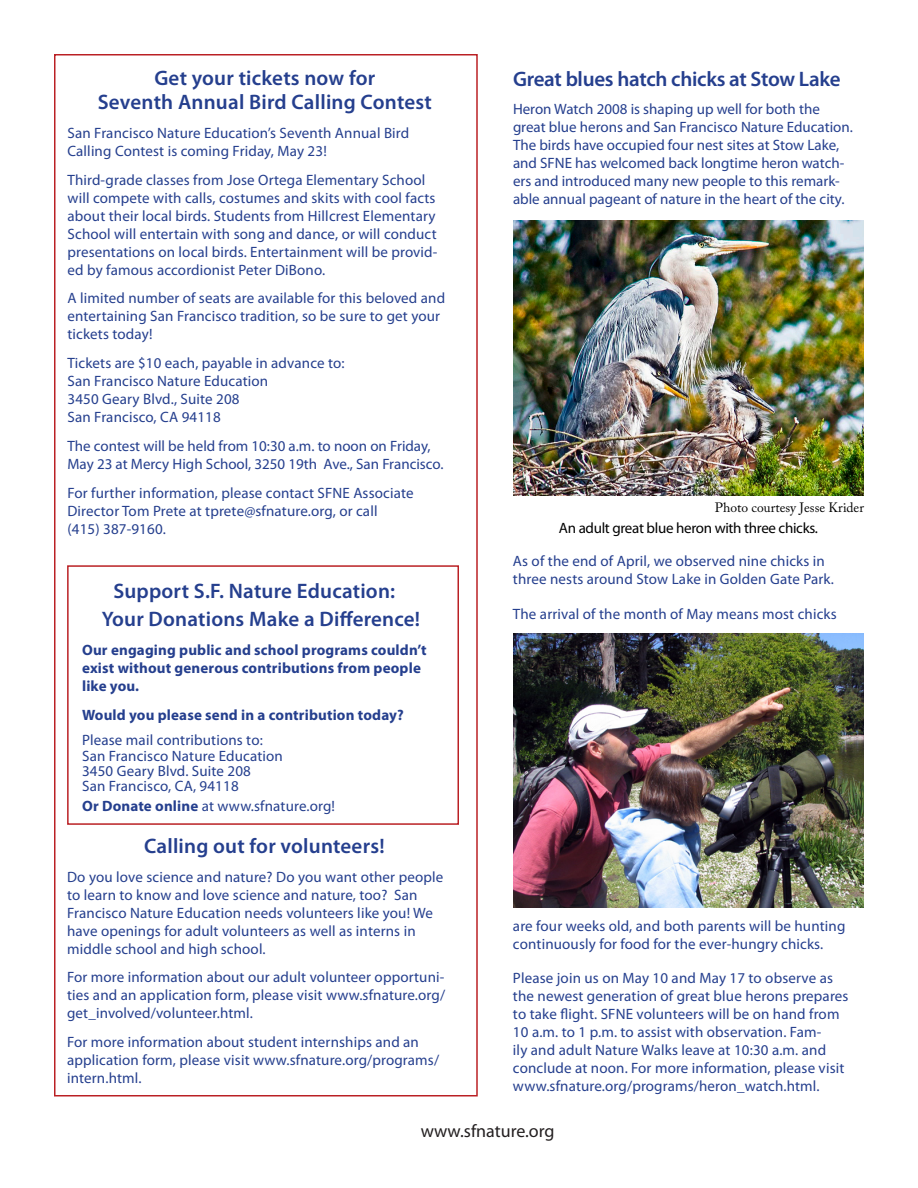
<style>
.page{position:relative;width:918px;height:1188px;background:#fff}
.page>*{position:absolute;margin:0;border:0;box-sizing:border-box;transform-origin:0 0}
.t1{font:600 21px/28.8px "Myriad Pro";letter-spacing:.01em;color:#253f8e}
.t2{font:600 21px "Myriad Pro";letter-spacing:-.015em;color:#253f8e}
.t3{font:18px "Myriad Pro";color:#231f20}
.t4{font:15px/18px "Myriad Pro";letter-spacing:.01em;color:#253f8e}
.t5{font:700 15px/18px "Myriad Pro";letter-spacing:.01em;color:#253f8e}
.t6{font:15px "Myriad Pro";letter-spacing:-.02em;color:#000}
.t7{font:13.5px "Adobe Caslon Pro";color:#000}
.s1{font-weight:700}
</style>
<div class="page">
<div style="left:67px;top:565px;width:392px;height:260px;border:2px solid #ba2024"></div>
<img style="left:513px;top:633px;width:351px;height:275px">
<img style="left:513px;top:220px;width:351px;height:275px">
<h1 class="t1" style="left:98px;top:65px;width:336px;line-height:24px;text-align:center">Get your tickets now for<br>Seventh Annual Bird Calling Contest</h1>
<p class="t4" style="left:68px;top:123px;width:343px">San Francisco Nature Education’s Seventh Annual Bird<br>Calling Contest is coming Friday, May 23!</p>
<p class="t4" style="left:68px;top:170px;width:372px">Third-grade classes from Jose Ortega Elementary School will compete with calls, costumes and skits with cool facts about their local birds. Students from Hillcrest Elementary School will entertain with song and dance, or will conduct presentations on local birds. Entertainment will be provid&shy;ed by famous accordionist Peter DiBono.</p>
<p class="t4" style="left:68px;top:289px;width:379px">A limited number of seats are available for this beloved and entertaining San Francisco tradition, so be sure to get your tickets today!</p>
<p class="t4" style="left:68px;top:354px;width:279px">Tickets are $10 each, payable in advance to:<br>San Francisco Nature Education<br>3450 Geary Blvd., Suite 208<br>San Francisco, CA 94118</p>
<p class="t4" style="left:68px;top:437px;width:377px">The contest will be held from 10:30 a.m. to noon on Friday,<br>May 23 at Mercy High School, 3250 19th Ave., San Francisco.</p>
<p class="t4" style="left:68px;top:483px;width:348px">For further information, please contact SFNE Associate<br>Director Tom Prete at tprete@sfnature.org, or call<br>(415) 387-9160.</p>
<h1 class="t1" style="left:102px;top:576px;width:320px;text-indent:12px">Support S.F. Nature Education:<br>Your Donations Make a Difference!</h1>
<p class="t5" style="left:82px;top:641px;width:346px">Our engaging public and school programs couldn’t exist without generous contributions from people like you.</p>
<p class="t5" style="left:82px;top:705px;width:323px">Would you please send in a contribution today?</p>
<p class="t4" style="left:82px;top:732px;width:202px;line-height:15.3px">Please mail contributions to:<br>San Francisco Nature Education<br>3450 Geary Blvd. Suite 208<br>San Francisco, CA, 94118</p>
<p class="t4" style="left:82px;top:797px;width:254px"><span class="s1">Or Donate online</span> at www.sfnature.org!</p>
<h1 class="t2" style="left:513px;top:65px;width:329px">Great blues hatch chicks at Stow Lake</h1>
<p class="t4" style="left:513px;top:100px;width:341px">Heron Watch 2008 is shaping up well for both the great blue herons and San Francisco Nature Education.<br>The birds have occupied four nest sites at Stow Lake, and SFNE has welcomed back longtime heron watch&shy;ers and introduced many new people to this remark&shy;able annual pageant of nature in the heart of the city.</p>
<p class="t7" style="left:715px;top:499px;width:151px">Photo courtesy Jesse Krider</p>
<p class="t6" style="left:559px;top:518px;width:261px">An adult great blue heron with three chicks.</p>
<p class="t4" style="left:513px;top:552px;width:323px">As of the end of April, we observed nine chicks in three nests around Stow Lake in Golden Gate Park.</p>
<p class="t4" style="left:513px;top:604px;width:325px">The arrival of the month of May means most chicks</p>
<h1 class="t1" style="left:144px;top:831px;width:242px">Calling out for volunteers!</h1>
<p class="t4" style="left:67px;top:867px;width:378px">Do you love science and nature? Do you want other people to learn to know and love science and nature, too? San Francisco Nature Education needs volunteers like you! We have openings for adult volunteers as well as interns in middle school and high school.</p>
<p class="t4" style="left:67px;top:968px;width:380px;text-align:justify">For more information about our adult volunteer opportuni&shy;ties and an application form, please visit www.sfnature.org/ get_involved/volunteer.html.</p>
<p class="t4" style="left:67px;top:1033px;width:374px">For more information about student internships and an application form, please visit www.sfnature.org/programs/ intern.html.</p>
<p class="t4" style="left:513px;top:917px;width:334px">are four weeks old, and both parents will be hunting continuously for food for the ever-hungry chicks.</p>
<p class="t4" style="left:513px;top:969px;width:337px">Please join us on May 10 and May 17 to observe as the newest generation of great blue herons prepares to take flight. SFNE volunteers will be on hand from 10 a.m. to 1 p.m. to assist with observation. Fam-<br>ily and adult Nature Walks leave at 10:30 a.m. and conclude at noon. For more information, please visit www.sfnature.org/programs/heron_watch.html.</p>
<p class="t3" style="left:421px;top:1120px;width:135px">www.sfnature.org</p>
</div>
